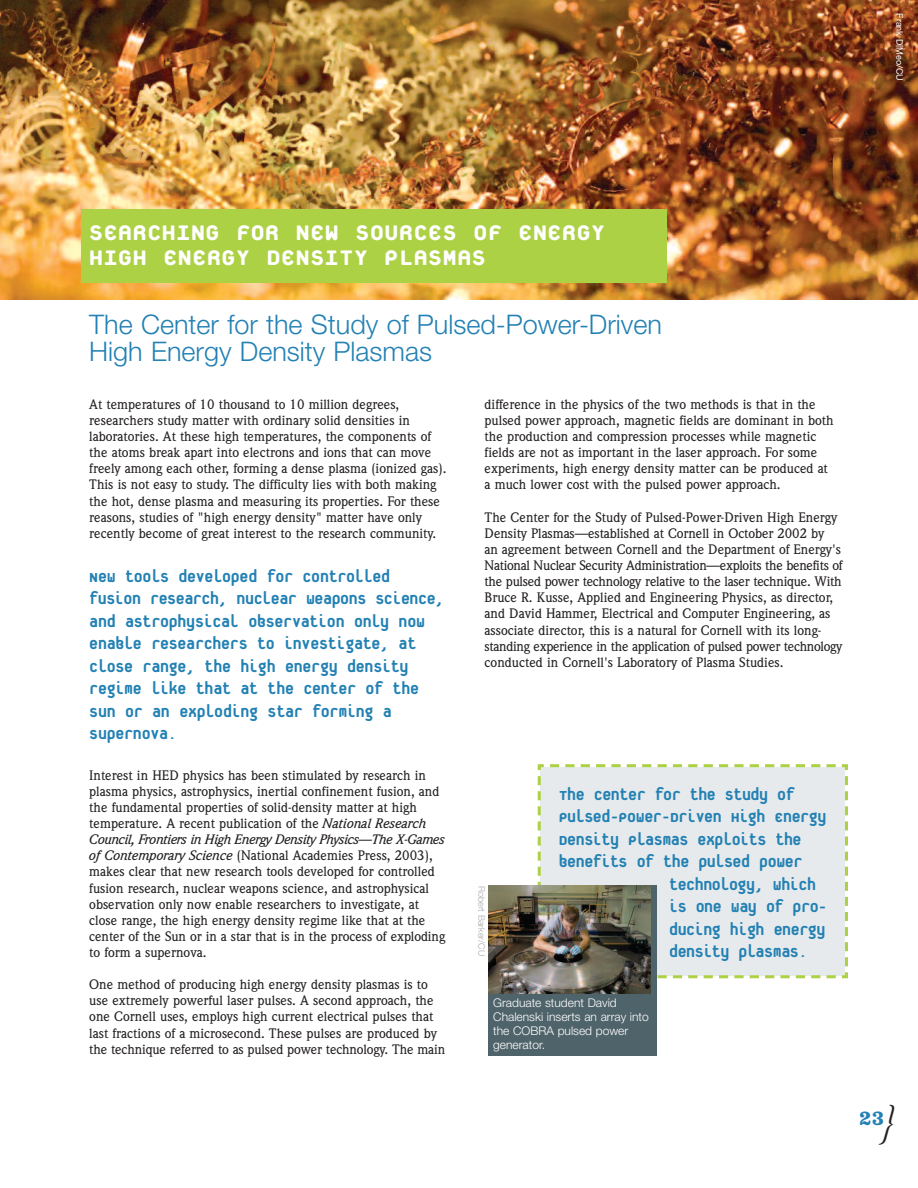
<style>
.page{position:relative;width:918px;height:1188px;background:#fff}
.page>*{position:absolute;margin:0;border:0;box-sizing:border-box;transform-origin:0 0}
.t1{font:italic 43.2px "Weidemann";color:#231f20}
.t2{font:800 31.5px/25.5px "Platelet";color:#fff}
.t3{font:300 27px/27px "Helvetica Neue";color:#2381b4}
.t4{font:800 19.5px/22.5px "Platelet";letter-spacing:-.015em;color:#2381b4}
.t5{font:700 17.55px "Belizio";color:#2381b4}
.t6{font:500 13.5px/16.2px "Weidemann";color:#231f20}
.t7{font:300 12px/13.8px "Helvetica Neue";color:#fff}
.t8{font:300 9px "Helvetica Neue";color:#a8a9ad}
.t9{font:9px "Helvetica Neue";color:#fff}
.s1{font-style:italic}
</style>
<div class="page">
<img style="left:0;top:0;width:918px;height:299px">
<div style="left:81px;top:209px;width:586px;height:74px;background:#add145"></div>
<div style="left:536px;top:764px;width:312px;height:215px;background:#e7eaec"></div>
<div style="left:488px;top:886px;width:169px;height:170px;background:#4f636a"></div>
<img style="left:488px;top:886px;width:162px;height:108px">
<p class="t9" style="left:903px;top:13px;width:69px;rotate:90deg">Frank DiMeo/CU</p>
<h2 class="t2" style="left:89px;top:216px;width:518px">SEARCHING FOR NEW SOURCES OF ENERGY<br>HIGH ENERGY DENSITY PLASMAS</h2>
<h3 class="t3" style="left:89px;top:313px;width:574px">The Center for the Study of Pulsed-Power-Driven<br>High Energy Density Plasmas</h3>
<p class="t6" style="left:89px;top:397px;width:359px">At temperatures of 10 thousand to 10 million degrees, researchers study matter with ordinary solid densities in laboratories. At these high temperatures, the components of the atoms break apart into electrons and ions that can move freely among each other, forming a dense plasma (ionized gas).<br>This is not easy to study. The difficulty lies with both making the hot, dense plasma and measuring its properties. For these reasons, studies of "high energy density" matter have only recently become of great interest to the research community.</p>
<p class="t4" style="left:89px;top:564px;width:357px">New tools developed for controlled fusion research, nuclear weapons science, and astrophysical observation only now enable researchers to investigate, at close range, the high energy density regime like that at the center of the sun or an exploding star forming a supernova.</p>
<p class="t6" style="left:89px;top:768px;width:358px">Interest in HED physics has been stimulated by research in plasma physics, astrophysics, inertial confinement fusion, and the fundamental properties of solid-density matter at high temperature. A recent publication of the <span class="s1">National Research Council, Frontiers in High Energy Density Physics—The X-Games of Contemporary Science</span> (National Academies Press, 2003), makes clear that new research tools developed for controlled fusion research, nuclear weapons science, and astrophysical observation only now enable researchers to investigate, at close range, the high energy density regime like that at the center of the Sun or in a star that is in the process of exploding to form a supernova.</p>
<p class="t6" style="left:89px;top:978px;width:357px">One method of producing high energy density plasmas is to use extremely powerful laser pulses. A second approach, the one Cornell uses, employs high current electrical pulses that last fractions of a microsecond. These pulses are produced by the technique referred to as pulsed power technology. The main</p>
<p class="t6" style="left:485px;top:397px;width:351px">difference in the physics of the two methods is that in the pulsed power approach, magnetic fields are dominant in both the production and compression processes while magnetic fields are not as important in the laser approach. For some experiments, high energy density matter can be produced at a much lower cost with the pulsed power approach.</p>
<p class="t6" style="left:485px;top:510px;width:360px">The Center for the Study of Pulsed-Power-Driven High Energy Density Plasmas—established at Cornell in October 2002 by<br>an agreement between Cornell and the Department of Energy's National Nuclear Security Administration—exploits the benefits of the pulsed power technology relative to the laser technique. With Bruce R. Kusse, Applied and Engineering Physics, as director, and David Hammer, Electrical and Computer Engineering, as associate director, this is a natural for Cornell with its long&shy;standing experience in the application of pulsed power technology conducted in Cornell's Laboratory of Plasma Studies.</p>
<p class="t8" style="left:485px;top:886px;width:72px;rotate:90deg">Robert Barker/CU</p>
<h3 class="t4" style="left:559px;top:782px;width:238px">The Center for the Study of</h3>
<h3 class="t4" style="left:559px;top:804px;width:269px">Pulsed-Power-Driven High Energy</h3>
<h3 class="t4" style="left:559px;top:827px;width:244px">Density Plasmas exploits the</h3>
<h3 class="t4" style="left:559px;top:849px;width:245px">benefits of the pulsed power</h3>
<h3 class="t4" style="left:669px;top:872px;width:148px">technology, which</h3>
<h3 class="t4" style="left:669px;top:894px;width:160px">is one way of pro-</h3>
<h3 class="t4" style="left:669px;top:917px;width:158px">ducing high energy</h3>
<h3 class="t4" style="left:669px;top:939px;width:140px">density plasmas.</h3>
<p class="t7" style="left:493px;top:997px;width:157px">Graduate student David<br>Chalenski inserts an array into the COBRA pulsed power generator.</p>
<h1 class="t1" style="left:880px;top:1105px;width:13px">}</h1>
<p class="t5" style="left:859px;top:1108px;width:27px">23</p>
</div>
